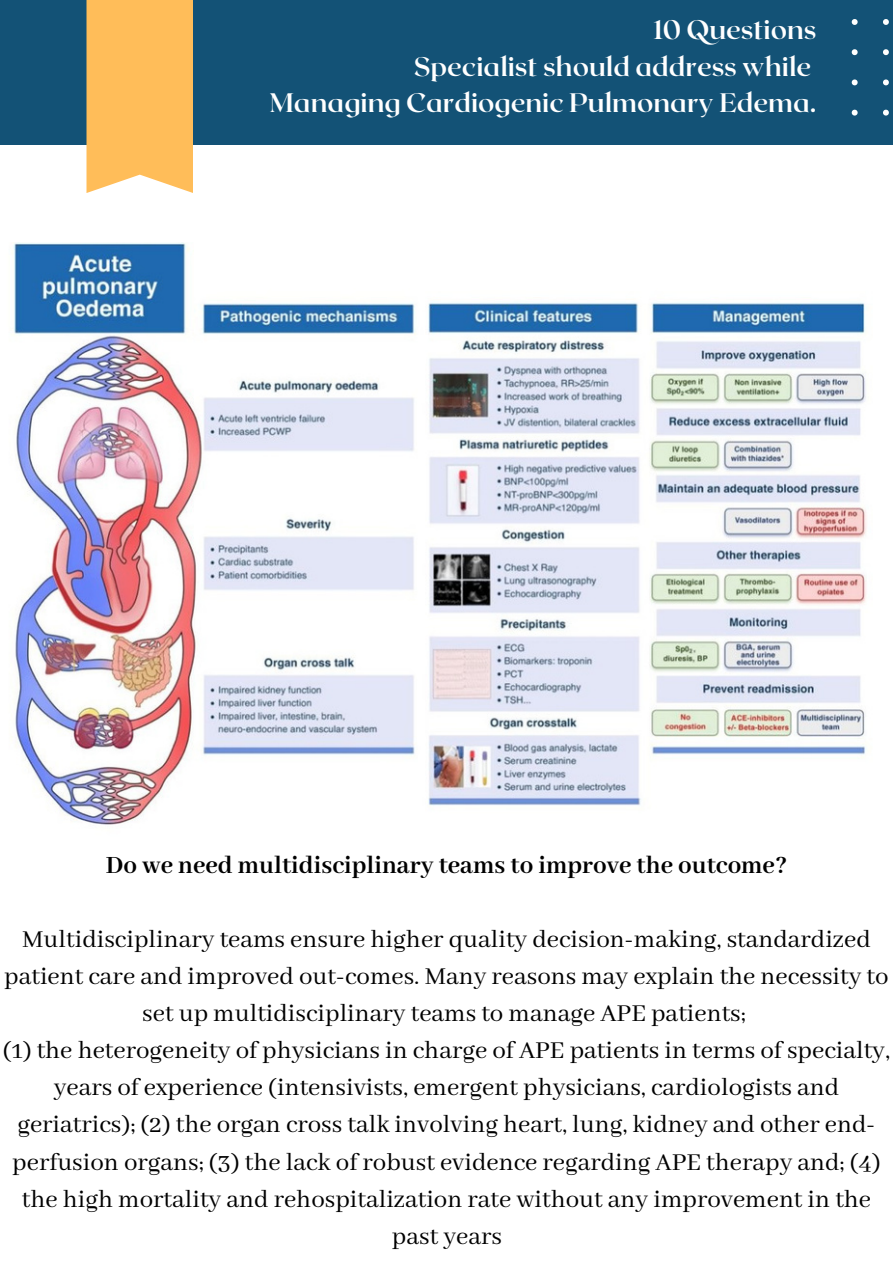
<style>
.page{position:relative;width:893px;height:1264px;background:#fff}
.page>*{position:absolute;margin:0;border:0;box-sizing:border-box;transform-origin:0 0}
.t1{font:27px/37px "Abhaya Libre";color:#000;text-align:center}
.t2{font:700 27px "Abhaya Libre";color:#000}
.t3{font:700 26.7px "Roxborough CF";color:#fff}
</style>
<div class="page">
<div style="left:0;top:0;width:892px;height:145px;background:#135276"></div>
<div style="left:86px;top:0;width:107px;height:193px;background:#ffbd59"></div>
<svg style="left:851px;top:19px;width:38px;height:97px"></svg>
<img style="left:12px;top:242px;width:855px;height:583px">
<p class="t3" style="left:653px;top:12px;width:164px">10 Questions</p>
<p class="t3" style="left:413px;top:49px;width:399px">Specialist should address while</p>
<p class="t3" style="left:270px;top:85px;width:548px">Managing Cardiogenic Pulmonary Edema.</p>
<p class="t2" style="left:106px;top:850px;width:683px">Do we need multidisciplinary teams to improve the outcome?</p>
<p class="t1" style="left:4px;top:921px;width:885px">Multidisciplinary teams ensure higher quality decision-making, standardized patient care and improved out-comes. Many reasons may explain the necessity to set up multidisciplinary teams to manage APE patients;</p>
<p class="t1" style="left:3px;top:1032px;width:888px">(1) the heterogeneity of physicians in charge of APE patients in terms of specialty, years of experience (intensivists, emergent physicians, cardiologists and geriatrics); (2) the organ cross talk involving heart, lung, kidney and other end&shy;perfusion organs; (3) the lack of robust evidence regarding APE therapy and; (4) the high mortality and rehospitalization rate without any improvement in the past years</p>
</div>
